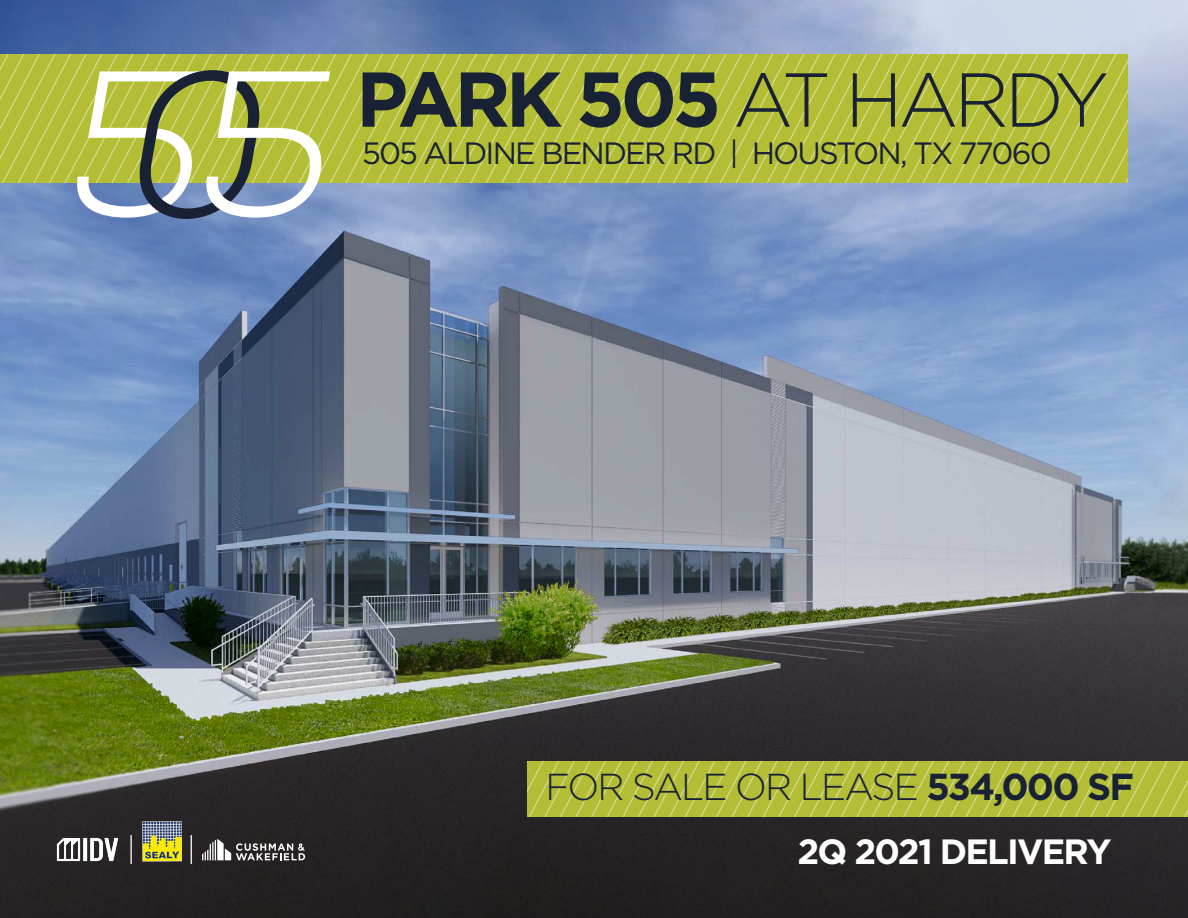
<style>
.page{position:relative;width:1188px;height:918px;background:#fff}
.page>*{position:absolute;margin:0;border:0;box-sizing:border-box;transform-origin:0 0}
.t1{font:700 77.55px "Gotham";letter-spacing:-.06em;color:#192234}
.t2{font:300 37.5px "Gotham";letter-spacing:-.05em;color:#192234}
.t3{font:700 35.1px "Gotham";letter-spacing:-.05em;color:#fff}
.t4{font:30.75px "Gotham";letter-spacing:-.06em;color:#192234}
.s1{font-weight:300;font-size:76.2px}
.s2{font-weight:700}
</style>
<div class="page">
<img style="left:0;top:0;width:1188px;height:918px">
<svg style="left:0;top:54px;width:1128px;height:129px;background:#b6c03c"></svg>
<svg style="left:70px;top:51px;width:268px;height:187px"></svg>
<img style="left:54px;top:835px;width:66px;height:29px">
<svg style="left:202px;top:839px;width:103px;height:21px"></svg>
<hr style="left:130px;top:835px;width:2px;height:29px;background:#fff">
<svg style="left:527px;top:761px;width:661px;height:55px;background:#b5bf3d"></svg>
<img style="left:142px;top:821px;width:39px;height:43px">
<svg style="left:191px;top:835px;width:1px;height:29px"></svg>
<p class="t1" style="left:356px;top:54px;width:755px">PARK 505 <span class="s1">AT HARDY</span></p>
<p class="t4" style="left:362px;top:136px;width:691px">505 ALDINE BENDER RD | HOUSTON, TX 77060</p>
<p class="t2" style="left:545px;top:766px;width:590px">FOR SALE OR LEASE <span class="s2">534,000 SF</span></p>
<p class="t3" style="left:797px;top:831px;width:316px">2Q 2021 DELIVERY</p>
</div>
